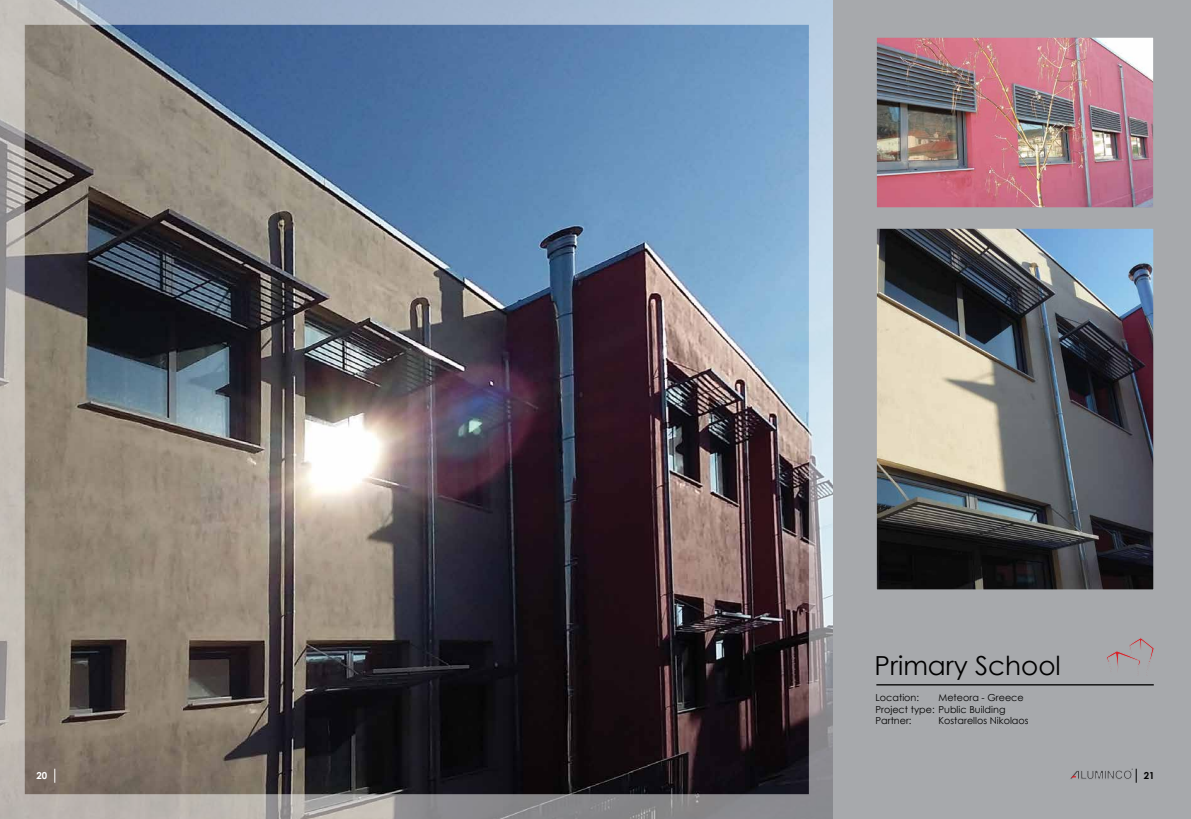
<style>
.page{position:relative;width:1191px;height:819px;background:#fff}
.page>*{position:absolute;margin:0;border:0;box-sizing:border-box;transform-origin:0 0}
.t1{font:26.25px "Century Gothic";color:#000}
.t2{font:9.62px/11.5px "Century Gothic";color:#000}
.t3{font:700 9.62px "Century Gothic";color:#fff}
.t4{font:700 9.62px "Century Gothic";color:#000}
</style>
<div class="page">
<img style="left:0;top:0;width:833px;height:819px">
<div style="left:833px;top:0;width:358px;height:819px;background:#a7a9ac"></div>
<hr style="left:876px;top:684px;width:277px;height:1px;background:#000">
<img style="left:878px;top:230px;width:273px;height:358px">
<div style="left:876px;top:228px;width:277px;height:362px;border:1px solid #a7a9ac"></div>
<img style="left:878px;top:39px;width:273px;height:167px">
<div style="left:876px;top:37px;width:277px;height:171px;border:1px solid #a7a9ac"></div>
<svg style="left:1107px;top:638px;width:47px;height:30px"></svg>
<svg style="left:1070px;top:768px;width:67px;height:14px"></svg>
<p class="t3" style="left:36px;top:768px;width:12px">20</p>
<h1 class="t1" style="left:874px;top:647px;width:188px">Primary School</h1>
<p class="t2" style="left:875px;top:691px;width:45px">Location:</p>
<p class="t2" style="left:875px;top:691px;width:150px;text-indent:63px">Meteora - Greece<br>Project type: Public Building<br>Partner:</p>
<p class="t2" style="left:938px;top:715px;width:91px">Kostarellos Nikolaos</p>
<p class="t4" style="left:1143px;top:768px;width:12px">21</p>
</div>
